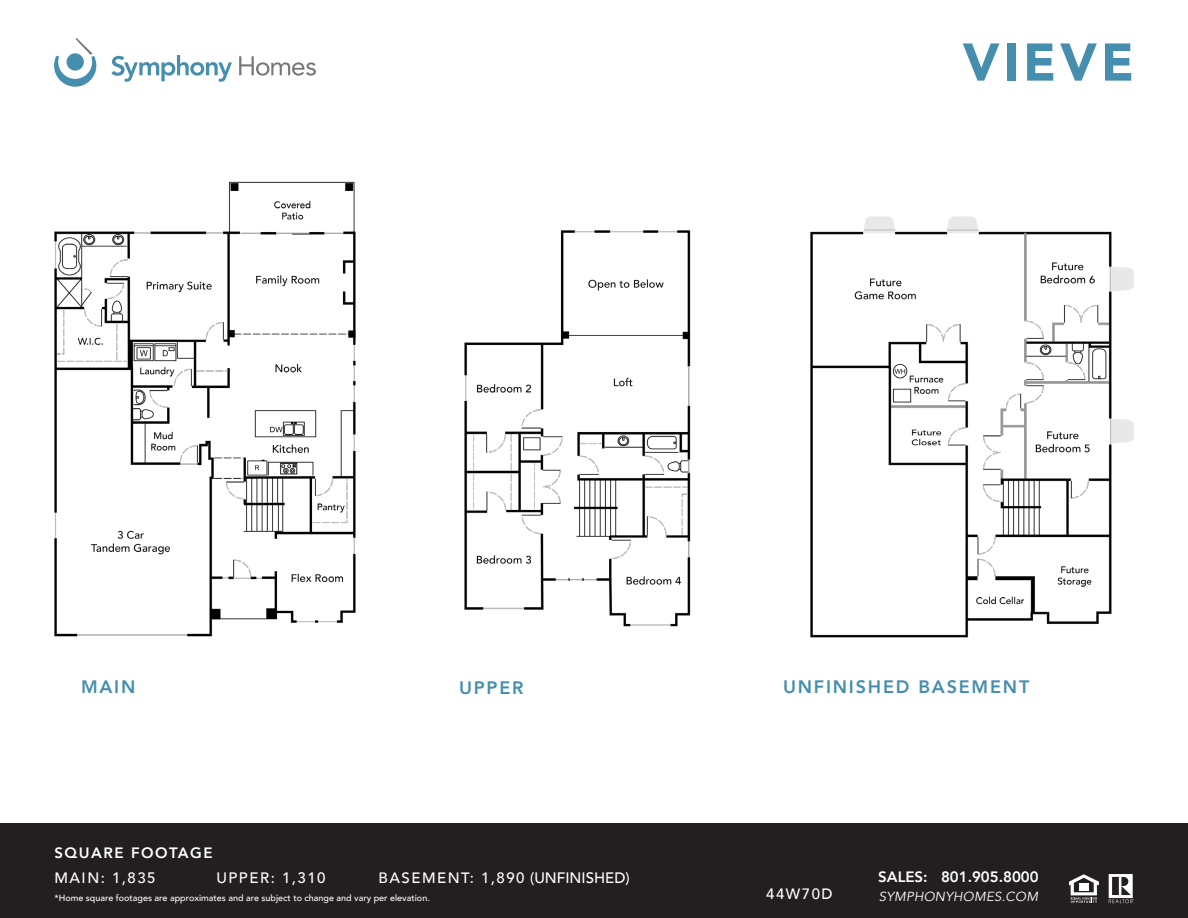
<style>
.page{position:relative;width:1188px;height:918px;background:#fff}
.page>*{position:absolute;margin:0;border:0;box-sizing:border-box;transform-origin:0 0}
.t1{font:900 52.5px "Avenir";letter-spacing:.075em;color:#458eae}
.t2{font:800 18px "Avenir";letter-spacing:.1em;color:#458eae}
.t3{font:500 15px "Avenir";letter-spacing:.05em;color:#fff}
.t4{font:800 15px/24.8px "Avenir";letter-spacing:.1em;color:#fff}
.t5{font:800 15px "Avenir";letter-spacing:.005em;color:#fff}
.t6{font:500 15px "Avenir";letter-spacing:.1em;color:#fff}
.t7{font:italic 13.2px "Avenir";letter-spacing:.02em;color:#fff}
.t8{font:500 9px "Avenir";color:#fff}
.s1{font-weight:500}
</style>
<div class="page">
<div style="left:0;top:824px;width:1188px;height:94px;background:#231f20"></div>
<svg style="left:1069px;top:874px;width:30px;height:29px"></svg>
<svg style="left:1109px;top:874px;width:25px;height:29px"></svg>
<img style="left:54px;top:181px;width:302px;height:456px">
<svg style="left:54px;top:38px;width:42px;height:49px"></svg>
<svg style="left:111px;top:55px;width:121px;height:27px"></svg>
<svg style="left:239px;top:56px;width:77px;height:20px"></svg>
<img style="left:464px;top:230px;width:227px;height:397px">
<img style="left:810px;top:216px;width:324px;height:422px">
<p class="t2" style="left:81px;top:673px;width:56px">MAIN</p>
<p class="t1" style="left:963px;top:17px;width:173px">VIEVE</p>
<p class="t2" style="left:459px;top:674px;width:66px">UPPER</p>
<p class="t2" style="left:783px;top:673px;width:248px">UNFINISHED BASEMENT</p>
<p class="t4" style="left:55px;top:840px;width:160px">SQUARE FOOTAGE<br><span class="s1">MAIN: 1,835</span></p>
<p class="t6" style="left:217px;top:869px;width:111px">UPPER: 1,310</p>
<p class="t3" style="left:379px;top:864px;width:253px">BASEMENT: 1,890 (UNFINISHED)</p>
<p class="t8" style="left:55px;top:890px;width:377px">*Home square footages are approximates and are subject to change and vary per elevation.</p>
<p class="t6" style="left:766px;top:881px;width:68px">44W70D</p>
<p class="t5" style="left:878px;top:865px;width:162px">SALES: 801.905.8000</p>
<p class="t7" style="left:879px;top:889px;width:161px">SYMPHONYHOMES.COM</p>
</div>
